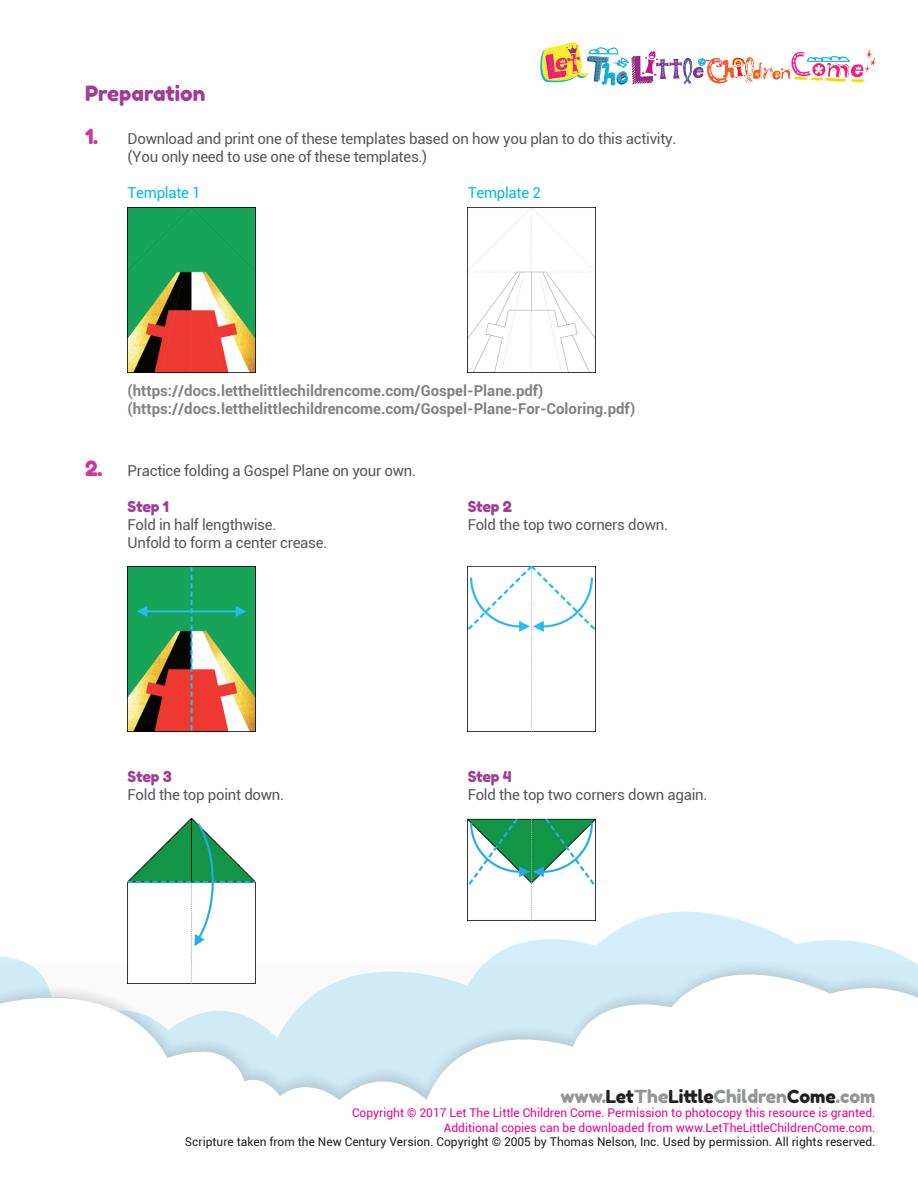
<style>
.page{position:relative;width:918px;height:1188px;background:#fff}
.page>*{position:absolute;margin:0;border:0;box-sizing:border-box;transform-origin:0 0}
.t1{font:21px "Fredoka One";color:#a13d96}
.t2{font:18px "Fredoka One";color:#939598}
.t3{font:15px/18px "Roboto";letter-spacing:-.02em;color:#57585a}
.t4{font:700 15px/18px "Roboto";color:#808285}
.t5{font:15px "Fredoka One";letter-spacing:-.02em;color:#a13d96}
.t6{font:15px "Roboto";letter-spacing:-.02em;color:#02bbdf}
.t7{font:12px/14.4px "Roboto";color:#ed028c;text-align:right}
.t8{font:12px "Roboto";color:#231f20}
.s1{font-family:"Fredoka One";font-size:21px;color:#ce3895}
.s2{color:#231f20}
</style>
<div class="page">
<svg style="left:0;top:898px;width:918px;height:202px"></svg>
<img style="left:128px;top:207px;width:127px;height:165px">
<img style="left:468px;top:207px;width:127px;height:165px">
<img style="left:128px;top:567px;width:127px;height:165px">
<img style="left:468px;top:567px;width:127px;height:165px">
<img style="left:128px;top:819px;width:127px;height:164px">
<img style="left:468px;top:819px;width:127px;height:102px">
<svg style="left:540px;top:42px;width:335px;height:44px"></svg>
<h1 class="t1" style="left:85px;top:81px;width:122px">Preparation</h1>
<p class="t3" style="left:128px;top:130px;width:550px;text-indent:-43px"><span class="s1">1.</span> Download and print one of these templates based on how you plan to do this activity. (You only need to use one of these templates.)</p>
<p class="t6" style="left:128px;top:183px;width:75px">Template 1</p>
<p class="t6" style="left:468px;top:183px;width:75px">Template 2</p>
<p class="t4" style="left:128px;top:382px;width:509px">(https://docs.letthelittlechildrencome.com/Gospel-Plane.pdf) (https://docs.letthelittlechildrencome.com/Gospel-Plane-For-Coloring.pdf)</p>
<p class="t3" style="left:85px;top:461px;width:333px"><span class="s1">2.</span> Practice folding a Gospel Plane on your own.</p>
<p class="t5" style="left:128px;top:497px;width:43px">Step 1</p>
<p class="t5" style="left:468px;top:497px;width:46px">Step 2</p>
<p class="t3" style="left:128px;top:515px;width:150px">Fold in half lengthwise.</p>
<p class="t3" style="left:468px;top:515px;width:202px">Fold the top two corners down.</p>
<p class="t3" style="left:128px;top:533px;width:201px">Unfold to form a center crease.</p>
<p class="t5" style="left:128px;top:767px;width:46px">Step 3</p>
<p class="t5" style="left:468px;top:767px;width:46px">Step 4</p>
<p class="t3" style="left:128px;top:785px;width:158px">Fold the top point down.</p>
<p class="t3" style="left:468px;top:785px;width:241px">Fold the top two corners down again.</p>
<p class="t2" style="left:560px;top:1085px;width:317px">www.<span class="s2">Let</span>The<span class="s2">Little</span>Children<span class="s2">Come</span>.com</p>
<p class="t7" style="left:352px;top:1105px;width:525px">Copyright © 2017 Let The Little Children Come. Permission to photocopy this resource is granted.<br>Additional copies can be downloaded from www.LetTheLittleChildrenCome.com.</p>
<p class="t8" style="left:185px;top:1133px;width:692px">Scripture taken from the New Century Version. Copyright © 2005 by Thomas Nelson, Inc. Used by permission. All rights reserved.</p>
</div>
